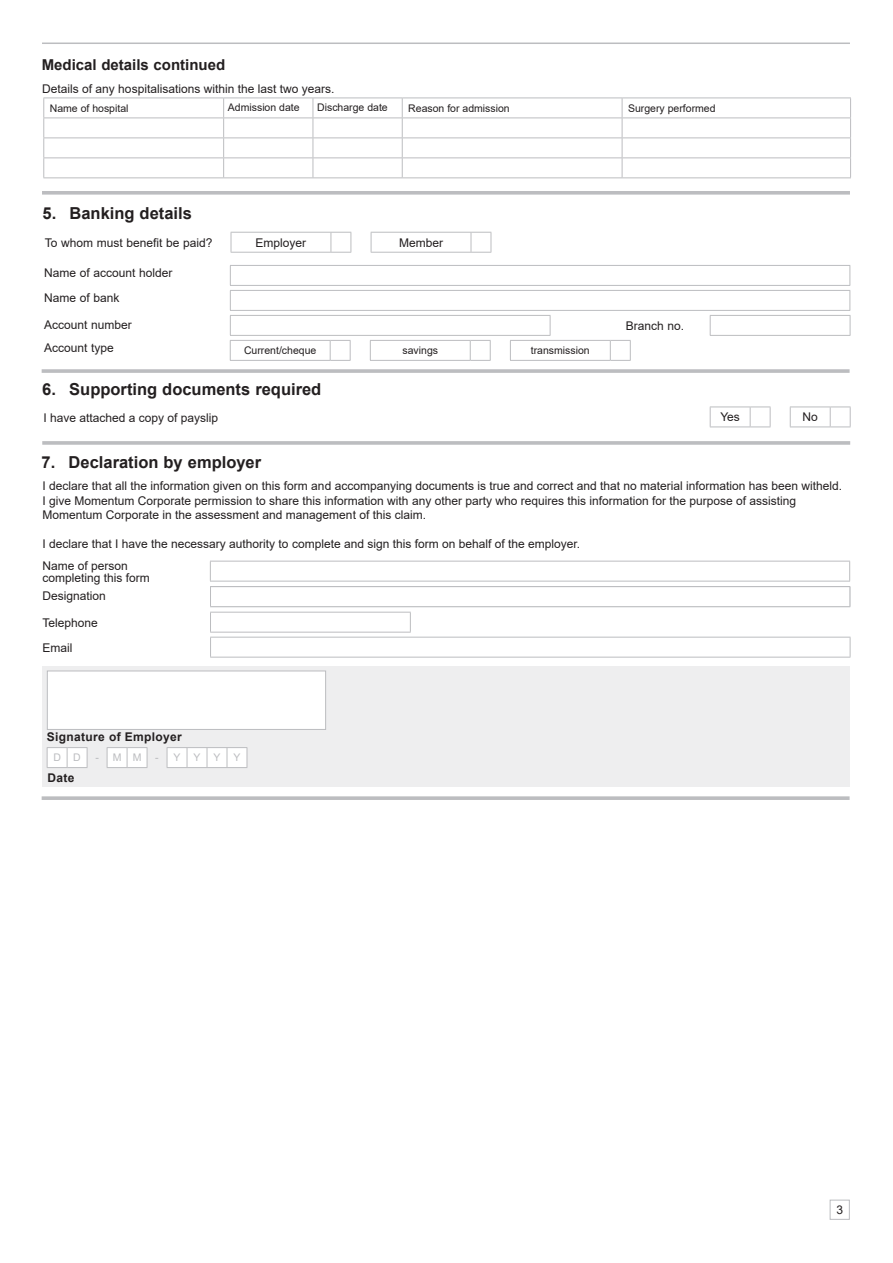
<style>
.page{position:relative;width:893px;height:1263px;background:#fff}
.page>*{position:absolute;margin:0;border:0;box-sizing:border-box;transform-origin:0 0}
.t1{font:700 16.5px "Arial";color:#231f20}
.Main_11pt_Bold_Numbe{font:700 15px "Arial";color:#231f20}
.t2{font:12px/14.4px "Arial";color:#231f20}
.t3{font:700 12px "Arial";letter-spacing:.03em;color:#231f20}
.t4{font:10.5px "Arial";color:#231f20}
.t5{font:10.5px "Arial";color:#bcbdc0}
</style>
<div class="page">
<div style="left:830px;top:1200px;width:20px;height:20px;border:1px solid #bcbdc0"></div>
<hr style="left:42px;top:441px;width:808px;height:4px;background:#c4c5c7">
<hr style="left:710px;top:407px;width:40px;height:1px;background:#bcbdc0">
<svg style="left:710px;top:407px;width:1px;height:20px"></svg>
<hr style="left:710px;top:427px;width:40px;height:1px;background:#bcbdc0">
<svg style="left:750px;top:407px;width:21px;height:21px"></svg>
<hr style="left:790px;top:407px;width:40px;height:1px;background:#bcbdc0">
<svg style="left:790px;top:407px;width:1px;height:20px"></svg>
<hr style="left:790px;top:427px;width:40px;height:1px;background:#bcbdc0">
<svg style="left:830px;top:407px;width:21px;height:21px"></svg>
<svg style="left:42px;top:191px;width:808px;height:4px;background:#c2c3c6"></svg>
<hr style="left:42px;top:369px;width:808px;height:4px;background:#c5c6c8">
<hr style="left:43px;top:98px;width:181px;height:1px;background:#bcbdc0">
<hr style="left:224px;top:98px;width:89px;height:1px;background:#bcbdc0">
<hr style="left:313px;top:98px;width:89px;height:1px;background:#bcbdc0">
<hr style="left:402px;top:98px;width:220px;height:1px;background:#bcbdc0">
<hr style="left:622px;top:98px;width:229px;height:1px;background:#bcbdc0">
<hr style="left:43px;top:118px;width:181px;height:1px;background:#bcbdc0">
<hr style="left:224px;top:118px;width:89px;height:1px;background:#bcbdc0">
<hr style="left:313px;top:118px;width:89px;height:1px;background:#bcbdc0">
<hr style="left:402px;top:118px;width:220px;height:1px;background:#bcbdc0">
<hr style="left:622px;top:118px;width:229px;height:1px;background:#bcbdc0">
<hr style="left:43px;top:138px;width:181px;height:1px;background:#bcbdc0">
<hr style="left:224px;top:138px;width:89px;height:1px;background:#bcbdc0">
<hr style="left:313px;top:138px;width:89px;height:1px;background:#bcbdc0">
<hr style="left:402px;top:138px;width:220px;height:1px;background:#bcbdc0">
<hr style="left:622px;top:138px;width:229px;height:1px;background:#bcbdc0">
<hr style="left:43px;top:157px;width:181px;height:1px;background:#bcbdc0">
<svg style="left:43px;top:98px;width:1px;height:79px"></svg>
<hr style="left:224px;top:157px;width:89px;height:1px;background:#bcbdc0">
<svg style="left:223px;top:98px;width:1px;height:79px"></svg>
<hr style="left:313px;top:157px;width:89px;height:1px;background:#bcbdc0">
<svg style="left:313px;top:98px;width:1px;height:79px"></svg>
<hr style="left:402px;top:157px;width:220px;height:1px;background:#bcbdc0">
<svg style="left:402px;top:98px;width:1px;height:79px"></svg>
<hr style="left:622px;top:157px;width:229px;height:1px;background:#bcbdc0">
<svg style="left:622px;top:98px;width:1px;height:79px"></svg>
<svg style="left:850px;top:98px;width:1px;height:79px"></svg>
<hr style="left:43px;top:177px;width:181px;height:1px;background:#bcbdc0">
<hr style="left:224px;top:177px;width:89px;height:1px;background:#bcbdc0">
<hr style="left:313px;top:177px;width:89px;height:1px;background:#bcbdc0">
<hr style="left:402px;top:177px;width:220px;height:1px;background:#bcbdc0">
<hr style="left:622px;top:177px;width:229px;height:1px;background:#bcbdc0">
<hr style="left:42px;top:43px;width:808px;height:1px;background:#bcbdc0">
<svg style="left:42px;top:796px;width:808px;height:4px;background:#c2c3c5"></svg>
<hr style="left:230px;top:285px;width:620px;height:1px;background:#bcbdc0">
<hr style="left:230px;top:265px;width:620px;height:1px;background:#bcbdc0">
<svg style="left:230px;top:266px;width:1px;height:19px"></svg>
<svg style="left:849px;top:266px;width:1px;height:19px"></svg>
<hr style="left:230px;top:310px;width:620px;height:1px;background:#bcbdc0">
<hr style="left:230px;top:290px;width:620px;height:1px;background:#bcbdc0">
<svg style="left:230px;top:291px;width:1px;height:19px"></svg>
<svg style="left:849px;top:291px;width:1px;height:19px"></svg>
<svg style="left:370px;top:340px;width:121px;height:21px"></svg>
<hr style="left:230px;top:335px;width:320px;height:1px;background:#bcbdc0">
<hr style="left:230px;top:315px;width:320px;height:1px;background:#bcbdc0">
<svg style="left:230px;top:316px;width:121px;height:45px"></svg>
<svg style="left:510px;top:316px;width:121px;height:45px"></svg>
<hr style="left:710px;top:335px;width:140px;height:1px;background:#bcbdc0">
<hr style="left:710px;top:315px;width:140px;height:1px;background:#bcbdc0">
<svg style="left:710px;top:316px;width:1px;height:19px"></svg>
<svg style="left:850px;top:316px;width:1px;height:19px"></svg>
<svg style="left:231px;top:232px;width:121px;height:21px"></svg>
<svg style="left:371px;top:232px;width:121px;height:21px"></svg>
<div style="left:43px;top:666px;width:807px;height:121px;background:#eeeeef"></div>
<div style="left:47px;top:671px;width:279px;height:59px;background:#fff;border:1px solid #bcbdc0"></div>
<svg style="left:47px;top:747px;width:201px;height:21px"></svg>
<hr style="left:210px;top:632px;width:201px;height:1px;background:#bcbdc0">
<hr style="left:210px;top:612px;width:201px;height:1px;background:#bcbdc0">
<svg style="left:410px;top:612px;width:1px;height:20px"></svg>
<hr style="left:210px;top:657px;width:640px;height:1px;background:#bcbdc0">
<hr style="left:210px;top:637px;width:640px;height:1px;background:#bcbdc0">
<svg style="left:210px;top:612px;width:1px;height:45px"></svg>
<svg style="left:850px;top:637px;width:1px;height:20px"></svg>
<hr style="left:210px;top:606px;width:640px;height:1px;background:#bcbdc0">
<hr style="left:210px;top:586px;width:640px;height:1px;background:#bcbdc0">
<svg style="left:210px;top:587px;width:1px;height:19px"></svg>
<svg style="left:849px;top:587px;width:1px;height:19px"></svg>
<hr style="left:210px;top:581px;width:640px;height:1px;background:#bcbdc0">
<hr style="left:210px;top:561px;width:640px;height:1px;background:#bcbdc0">
<svg style="left:210px;top:561px;width:1px;height:20px"></svg>
<svg style="left:849px;top:561px;width:1px;height:20px"></svg>
<p class="Main_11pt_Bold_Numbe" style="left:42px;top:54px;width:185px">Medical details continued</p>
<p class="t2" style="left:42px;top:82px;width:294px">Details of any hospitalisations within the last two years.</p>
<p class="t4" style="left:50px;top:101px;width:80px">Name of hospital</p>
<p class="t4" style="left:228px;top:100px;width:73px">Admission date</p>
<p class="t4" style="left:317px;top:100px;width:72px">Discharge date</p>
<p class="t4" style="left:408px;top:101px;width:103px">Reason for admission</p>
<p class="t4" style="left:628px;top:101px;width:89px">Surgery performed</p>
<p class="t1" style="left:43px;top:202px;width:151px">5. Banking details</p>
<p class="t2" style="left:45px;top:235px;width:169px">To whom must benefit be paid?</p>
<p class="t2" style="left:256px;top:235px;width:52px">Employer</p>
<p class="t2" style="left:399px;top:235px;width:46px">Member</p>
<p class="t2" style="left:44px;top:265px;width:130px">Name of account holder</p>
<p class="t2" style="left:44px;top:290px;width:77px">Name of bank</p>
<p class="t2" style="left:44px;top:318px;width:89px">Account number</p>
<p class="t2" style="left:44px;top:341px;width:71px">Account type</p>
<p class="t4" style="left:244px;top:343px;width:74px">Current/cheque</p>
<p class="t4" style="left:402px;top:343px;width:37px">savings</p>
<p class="t4" style="left:531px;top:343px;width:60px">transmission</p>
<p class="t2" style="left:626px;top:318px;width:60px">Branch no.</p>
<p class="t1" style="left:42px;top:377px;width:281px">6. Supporting documents required</p>
<p class="t2" style="left:43px;top:411px;width:176px">I have attached a copy of payslip</p>
<p class="t2" style="left:720px;top:410px;width:21px">Yes</p>
<p class="t2" style="left:802px;top:410px;width:17px">No</p>
<p class="t1" style="left:42px;top:450px;width:221px">7. Declaration by employer</p>
<p class="t2" style="left:43px;top:479px;width:801px">I declare that all the information given on this form and accompanying documents is true and correct and that no material information has been witheld.<br>I give Momentum Corporate permission to share this information with any other party who requires this information for the purpose of assisting<br>Momentum Corporate in the assessment and management of this claim.</p>
<p class="t2" style="left:43px;top:536px;width:539px">I declare that I have the necessary authority to complete and sign this form on behalf of the employer.</p>
<p class="t2" style="left:42px;top:559px;width:109px;line-height:12px">Name of person completing this form</p>
<p class="t2" style="left:42px;top:588px;width:65px">Designation</p>
<p class="t2" style="left:43px;top:615px;width:57px">Telephone</p>
<p class="t2" style="left:43px;top:640px;width:31px">Email</p>
<p class="t3" style="left:47px;top:728px;width:137px">Signature of Employer</p>
<p class="t3" style="left:47px;top:769px;width:29px">Date</p>
<p class="t5" style="left:53px;top:750px;width:9px">D</p>
<p class="t5" style="left:73px;top:750px;width:9px">D</p>
<p class="t5" style="left:95px;top:750px;width:5px">-</p>
<p class="t5" style="left:113px;top:750px;width:10px">M</p>
<p class="t5" style="left:133px;top:750px;width:10px">M</p>
<p class="t5" style="left:155px;top:750px;width:5px">-</p>
<p class="t5" style="left:174px;top:750px;width:9px">Y</p>
<p class="t5" style="left:194px;top:750px;width:9px">Y</p>
<p class="t5" style="left:214px;top:750px;width:9px">Y</p>
<p class="t5" style="left:234px;top:750px;width:9px">Y</p>
<p class="t2" style="left:836px;top:1202px;width:8px">3</p>
</div>
